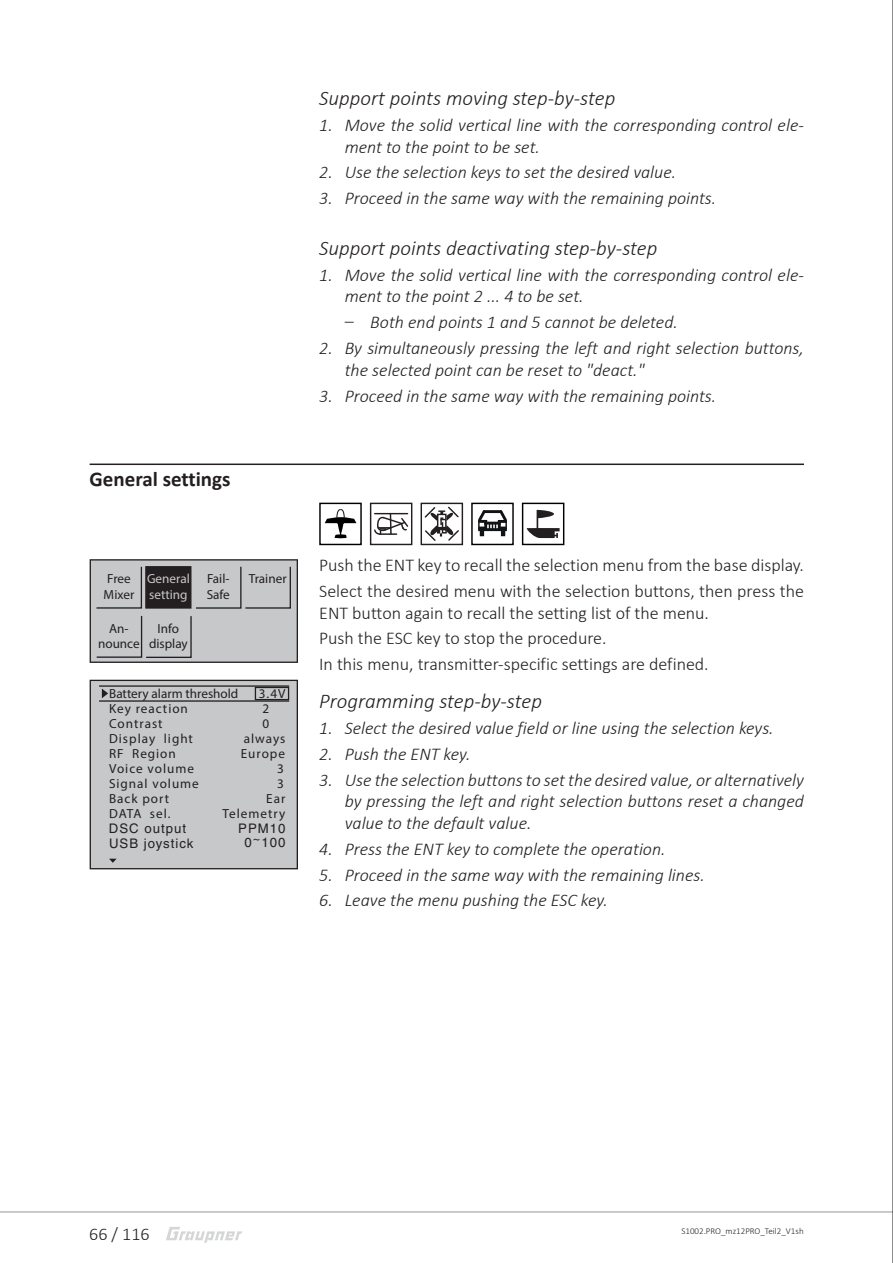
<style>
.page{position:relative;width:893px;height:1263px;background:#fff}
.page>*{position:absolute;margin:0;border:0;box-sizing:border-box;transform-origin:0 0}
.t1{font:italic 300 21px "Calibri";color:#231f20}
.t2{font:700 21px "Calibri";color:#231f20}
.t3{font:italic 300 18px/21.6px "Calibri";color:#231f20}
.t4{font:300 18px/25.8px "Calibri";color:#231f20}
.t5{font:13.2px/14.9px "Myriad Pro";letter-spacing:.07em;color:#231f20}
.t6{font:13.2px/15.9px "Myriad Pro";color:#231f20;text-align:center}
.t7{font:13.2px "Helvetica";letter-spacing:.075em;color:#231f20}
.t8{font:13.2px/15.9px "Myriad Pro";color:#c7c8ca}
.t9{font:300 9px "Calibri";color:#231f20}
.s1{font-style:normal}
</style>
<div class="page">
<svg style="left:166px;top:1227px;width:76px;height:16px"></svg>
<hr style="left:0;top:1212px;width:893px;height:1px;background:#939598">
<hr style="left:892px;top:0;width:1px;height:1263px;background:#231f20">
<hr style="left:90px;top:463px;width:714px;height:2px;background:#231f20">
<div style="left:319px;top:503px;width:43px;height:42px;border:1px solid #000"></div>
<svg style="left:325px;top:509px;width:31px;height:29px"></svg>
<svg style="left:374px;top:512px;width:35px;height:23px"></svg>
<div style="left:370px;top:503px;width:42px;height:42px;border:1px solid #231f20"></div>
<div style="left:421px;top:503px;width:42px;height:42px;border:1px solid #231f20"></div>
<svg style="left:424px;top:506px;width:35px;height:35px"></svg>
<svg style="left:478px;top:510px;width:29px;height:26px"></svg>
<div style="left:471px;top:503px;width:43px;height:42px;border:1px solid #000"></div>
<svg style="left:527px;top:510px;width:33px;height:28px"></svg>
<div style="left:522px;top:503px;width:42px;height:42px;border:1px solid #000"></div>
<svg style="left:90px;top:559px;width:208px;height:104px;background:#adaeaf"></svg>
<div style="left:90px;top:680px;width:208px;height:189px;background:#c7c8ca"></div>
<p class="t2" style="left:90px;top:466px;width:142px">General settings</p>
<p class="t8" style="left:147px;top:570px;width:44px">General setting</p>
<p class="t5" style="left:207px;top:571px;width:24px">Fail-</p>
<p class="t6" style="left:249px;top:570px;width:39px">Trainer</p>
<p class="t5" style="left:207px;top:587px;width:25px">Safe</p>
<p class="t6" style="left:104px;top:570px;width:32px;text-align:left">Free<br>Mixer</p>
<p class="t6" style="left:98px;top:620px;width:43px">An&shy;nounce</p>
<p class="t6" style="left:149px;top:620px;width:40px">Info display</p>
<p class="t5" style="left:109px;top:686px;width:131px">Battery alarm threshold<br>Key reaction<br>Contrast<br>Display light<br>RF Region<br>Voice volume</p>
<p class="t5" style="left:259px;top:686px;width:28px">3.4V</p>
<p class="t5" style="left:263px;top:716px;width:8px">0</p>
<p class="t5" style="left:241px;top:746px;width:46px;text-align:right">Europe<br>3</p>
<p class="t5" style="left:262px;top:701px;width:8px">2</p>
<p class="t5" style="left:244px;top:731px;width:43px">always</p>
<p class="t5" style="left:109px;top:776px;width:91px">Signal volume</p>
<p class="t5" style="left:277px;top:776px;width:8px">3</p>
<p class="t5" style="left:109px;top:791px;width:62px">Back port</p>
<p class="t5" style="left:266px;top:791px;width:21px">Ear</p>
<p class="t5" style="left:109px;top:806px;width:63px">DATA sel.</p>
<p class="t5" style="left:223px;top:806px;width:64px">Telemetry</p>
<p class="t7" style="left:109px;top:820px;width:79px">DSC output</p>
<p class="t7" style="left:238px;top:820px;width:49px">PPM10</p>
<p class="t7" style="left:109px;top:835px;width:86px">USB joystick</p>
<p class="t7" style="left:244px;top:835px;width:43px">0~100</p>
<p class="t1" style="left:319px;top:85px;width:298px">Support points moving step-by-step</p>
<p class="t3" style="left:345px;top:114px;width:461px;text-indent:-26px">1. Move the solid vertical line with the corresponding control ele&shy;ment to the point to be set.</p>
<p class="t3" style="left:319px;top:161px;width:358px">2. Use the selection keys to set the desired value.</p>
<p class="t3" style="left:319px;top:187px;width:399px">3. Proceed in the same way with the remaining points.</p>
<p class="t1" style="left:319px;top:235px;width:340px">Support points deactivating step-by-step</p>
<p class="t3" style="left:345px;top:264px;width:461px;text-indent:-26px">1. Move the solid vertical line with the corresponding control ele&shy;ment to the point 2 ... 4 to be set.</p>
<p class="t3" style="left:345px;top:311px;width:335px"><span class="s1">ശ</span> Both end points 1 and 5 cannot be deleted.</p>
<p class="t3" style="left:345px;top:337px;width:461px;text-indent:-26px">2. By simultaneously pressing the left and right selection buttons, the selected point can be reset to "deact."</p>
<p class="t3" style="left:319px;top:385px;width:399px">3. Proceed in the same way with the remaining points.</p>
<p class="t4" style="left:319px;top:552px;width:486px">Push the ENT key to recall the selection menu from the base display.<br>Select the desired menu with the selection buttons, then press the</p>
<p class="t4" style="left:319px;top:599px;width:391px">ENT button again to recall the setting list of the menu.<br>Push the ESC key to stop the procedure.<br>In this menu, transmitter-specific settings are defined.</p>
<p class="t1" style="left:319px;top:688px;width:224px">Programming step-by-step</p>
<p class="t3" style="left:319px;top:717px;width:456px">1. Select the desired value field or line using the selection keys.</p>
<p class="t3" style="left:319px;top:743px;width:153px">2. Push the ENT key.</p>
<p class="t3" style="left:345px;top:769px;width:461px;text-align:justify;text-indent:-26px">3. Use the selection buttons to set the desired value, or alternatively by pressing the left and right selection buttons reset a changed value to the default value.</p>
<p class="t3" style="left:319px;top:838px;width:348px">4. Press the ENT key to complete the operation.</p>
<p class="t3" style="left:319px;top:864px;width:387px">5. Proceed in the same way with the remaining lines.</p>
<p class="t3" style="left:319px;top:889px;width:290px">6. Leave the menu pushing the ESC key.</p>
<p class="t4" style="left:89px;top:1221px;width:62px">66 / 116</p>
<p class="t9" style="left:681px;top:1225px;width:124px">S1002.PRO_mz12PRO_Teil2_V1sh</p>
</div>
